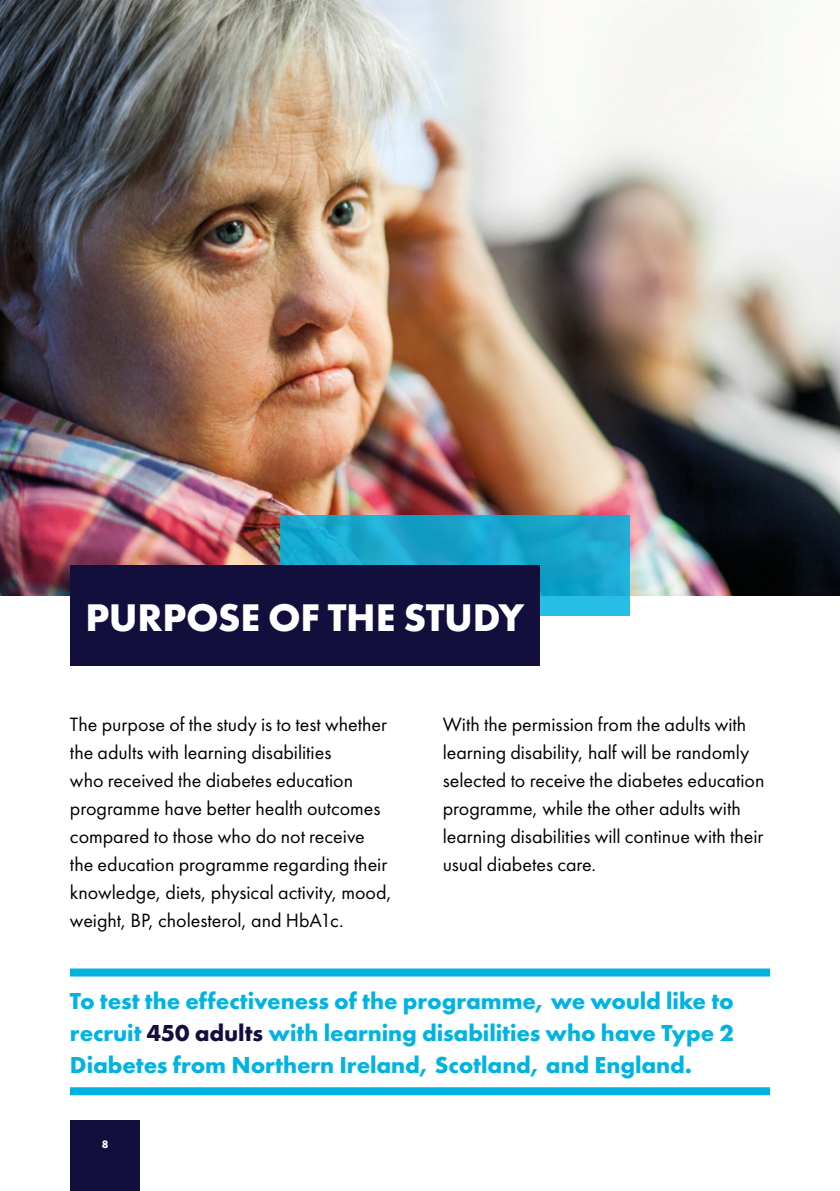
<style>
.page{position:relative;width:840px;height:1191px;background:#fff}
.page>*{position:absolute;margin:0;border:0;box-sizing:border-box;transform-origin:0 0}
.t1{font:700 40px "Futura PT";letter-spacing:-.01em;color:#fff}
.t2{font:700 24px/32px "Futura PT";letter-spacing:-.005em;color:#00b3e1;text-align:justify}
.t3{font:20px/28px "Futura PT";color:#010202}
.t4{font:700 11.2px "Futura PT";color:#fff}
.s1{color:#130f3d}
</style>
<div class="page">
<div style="left:70px;top:1120px;width:70px;height:71px;background:#130f3d"></div>
<img style="left:0;top:0;width:839px;height:595px">
<svg style="left:280px;top:515px;width:349px;height:100px;background:#19a5cc"></svg>
<div style="left:70px;top:565px;width:469px;height:101px;background:#130f3d"></div>
<div style="left:70px;top:1087px;width:699px;height:8px;background:#00b3e1"></div>
<div style="left:70px;top:968px;width:699px;height:8px;background:#00b3e1"></div>
<p class="t1" style="left:85px;top:592px;width:440px">PURPOSE OF THE STUDY</p>
<p class="t3" style="left:70px;top:710px;width:323px">The purpose of the study is to test whether the adults with learning disabilities<br>who received the diabetes education programme have better health outcomes compared to those who do not receive the education programme regarding their knowledge, diets, physical activity, mood, weight, BP, cholesterol, and HbA1c.</p>
<p class="t3" style="left:442px;top:710px;width:323px">With the permission from the adults with learning disability, half will be randomly selected to receive the diabetes education programme, while the other adults with learning disabilities will continue with their usual diabetes care.</p>
<p class="t2" style="left:70px;top:984px;width:665px">To test the effectiveness of the programme, we would like to recruit <span class="s1">450 adults</span> with learning disabilities who have Type 2<br>Diabetes from Northern Ireland, Scotland, and England.</p>
<p class="t4" style="left:102px;top:1137px;width:8px">8</p>
</div>
